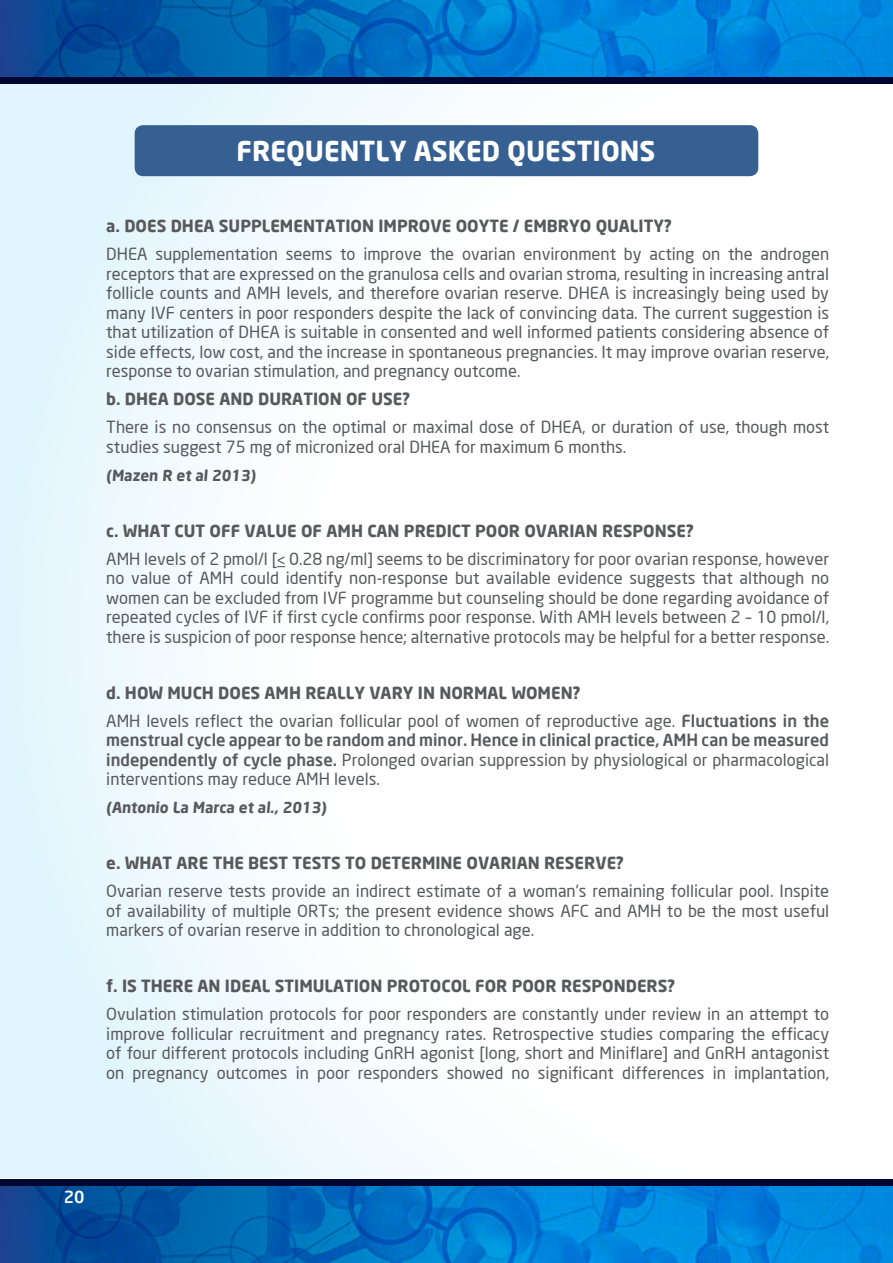
<style>
.page{position:relative;width:893px;height:1263px;background:#fff}
.page>*{position:absolute;margin:0;border:0;box-sizing:border-box;transform-origin:0 0}
.t1{font:700 27px "Neo Sans";color:#fff}
.t2{font:16.5px/19.5px "Neo Sans";color:#58595b;text-align:justify}
.t3{font:500 16.5px/19.5px "Neo Sans";color:#58595b;text-align:justify}
.t4{font:700 16.5px "Neo Sans";color:#58595b}
.t5{font:500 16.5px "Neo Sans";color:#fff}
.t6{font:700 15px "Neo Sans";color:#58595b}
.s1{font-weight:700}
.s2{font-family:"Calibri"}
.s3{font-weight:500}
.s4{font-weight:400}
</style>
<div class="page">
<img style="left:0;top:1186px;width:893px;height:77px">
<div style="left:0;top:79px;width:893px;height:1099px;background:linear-gradient(to right,#e9f7fd,#fff)"></div>
<div style="left:0;top:77px;width:893px;height:7px;background:#00062f"></div>
<div style="left:0;top:1179px;width:893px;height:7px;background:#00062f"></div>
<img style="left:0;top:0;width:893px;height:77px">
<div style="left:135px;top:125px;width:623px;height:51px;background:#366091;border-radius:9px"></div>
<h1 class="t1" style="left:236px;top:134px;width:421px">FREQUENTLY ASKED QUESTIONS</h1>
<p class="t4" style="left:106px;top:215px;width:567px">a. DOES DHEA SUPPLEMENTATION IMPROVE OOYTE / EMBRYO QUALITY?</p>
<p class="t2" style="left:106px;top:244px;width:724px">DHEA supplementation seems to improve the ovarian environment by acting on the androgen receptors that are expressed on the granulosa cells and ovarian stroma, resulting in increasing antral follicle counts and AMH levels, and therefore ovarian reserve. DHEA is increasingly being used by many IVF centers in poor responders despite the lack of convincing data. The current suggestion is that utilization of DHEA is suitable in consented and well informed patients considering absence of side effects, low cost, and the increase in spontaneous pregnancies. It may improve ovarian reserve, response to ovarian stimulation, and pregnancy outcome.</p>
<p class="t4" style="left:106px;top:388px;width:305px">b. DHEA DOSE AND DURATION OF USE?</p>
<p class="t2" style="left:106px;top:417px;width:724px">There is no consensus on the optimal or maximal dose of DHEA, or duration of use, though most studies suggest 75 mg of micronized oral DHEA for maximum 6 months.</p>
<p class="t6" style="left:106px;top:466px;width:153px">(Mazen R et al 2013)</p>
<p class="t2" style="left:106px;top:516px;width:724px;line-height:28px"><span class="s1">c. WHAT CUT OFF VALUE OF AMH CAN PREDICT POOR OVARIAN RESPONSE?<br></span>AMH levels of 2 pmol/l [<span class="s2">&lt;</span> 0.28 ng/ml] seems to be discriminatory for poor ovarian response, however</p>
<p class="t2" style="left:106px;top:568px;width:724px">no value of AMH could identify non-response but available evidence suggests that although no women can be excluded from IVF programme but counseling should be done regarding avoidance of repeated cycles of IVF if first cycle confirms poor response. With AMH levels between 2 – 10 pmol/l, there is suspicion of poor response hence; alternative protocols may be helpful for a better response.</p>
<p class="t2" style="left:106px;top:678px;width:724px;line-height:28px"><span class="s1">d. HOW MUCH DOES AMH REALLY VARY IN NORMAL WOMEN?<br></span>AMH levels reflect the ovarian follicular pool of women of reproductive age. <span class="s3">Fluctuations in the</span></p>
<p class="t3" style="left:106px;top:730px;width:724px">menstrual cycle appear to be random and minor. Hence in clinical practice, AMH can be measured independently of cycle phase. <span class="s4">Prolonged ovarian suppression by physiological or pharmacological interventions may reduce AMH levels.</span></p>
<p class="t6" style="left:106px;top:798px;width:223px">(Antonio La Marca et al., 2013)</p>
<p class="t4" style="left:106px;top:853px;width:519px">e. WHAT ARE THE BEST TESTS TO DETERMINE OVARIAN RESERVE?</p>
<p class="t2" style="left:106px;top:881px;width:724px">Ovarian reserve tests provide an indirect estimate of a woman’s remaining follicular pool. Inspite of availability of multiple ORTs; the present evidence shows AFC and AMH to be the most useful markers of ovarian reserve in addition to chronological age.</p>
<p class="t4" style="left:106px;top:976px;width:571px">f. IS THERE AN IDEAL STIMULATION PROTOCOL FOR POOR RESPONDERS?</p>
<p class="t2" style="left:106px;top:1004px;width:724px">Ovulation stimulation protocols for poor responders are constantly under review in an attempt to improve follicular recruitment and pregnancy rates. Retrospective studies comparing the efficacy of four different protocols including GnRH agonist [long, short and Miniflare] and GnRH antagonist on pregnancy outcomes in poor responders showed no significant differences in implantation,</p>
<p class="t5" style="left:64px;top:1187px;width:22px">20</p>
</div>
